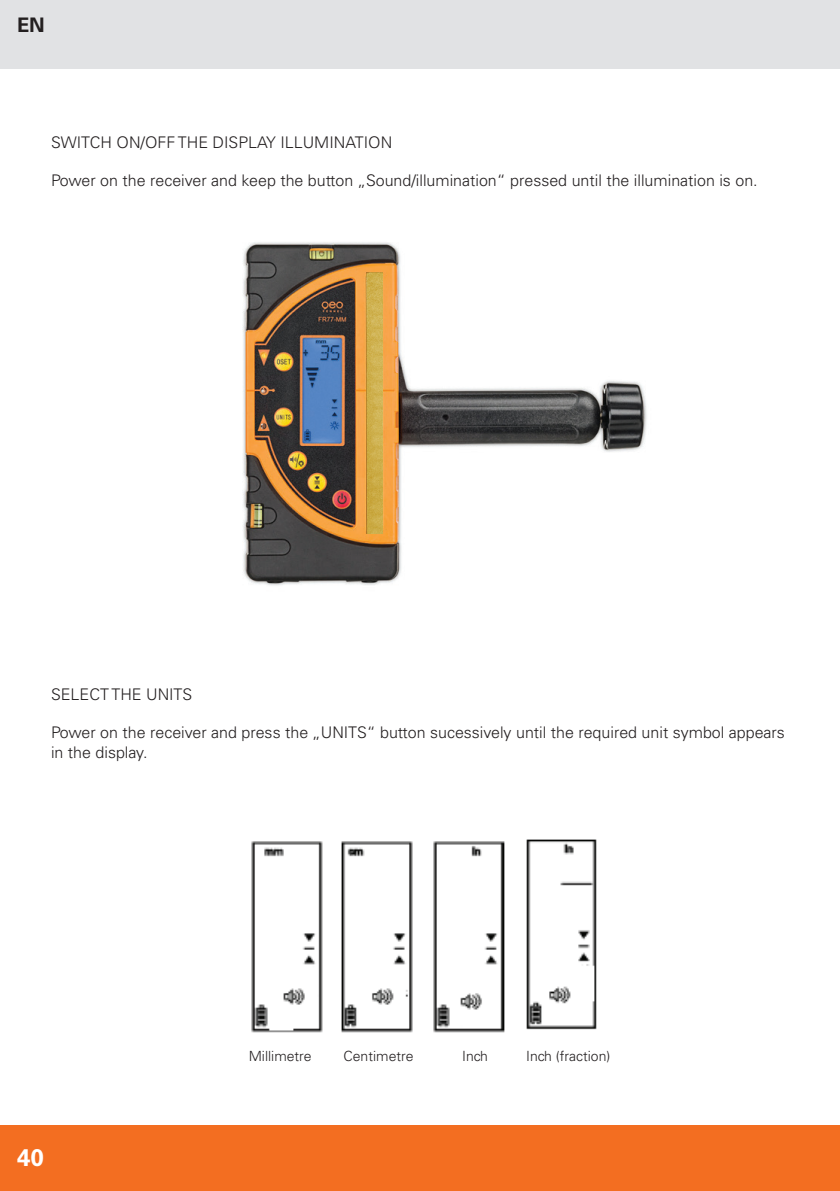
<style>
.page{position:relative;width:840px;height:1191px;background:#fff}
.page>*{position:absolute;margin:0;border:0;box-sizing:border-box;transform-origin:0 0}
.t1{font:700 24px "Univers LT Std";color:#fff}
.t2{font:700 20px "Univers LT Std";color:#231f20}
.t3{font:300 16px/19.2px "Univers LT Std";color:#231f20}
.t4{font:300 14px "Univers LT Std";color:#231f20}
</style>
<div class="page">
<div style="left:0;top:1125px;width:839px;height:66px;background:#f36e21"></div>
<div style="left:0;top:0;width:839px;height:68px;background:#e1e2e4"></div>
<img style="left:251px;top:839px;width:346px;height:194px">
<img style="left:242px;top:242px;width:405px;height:344px">
<img style="left:366px;top:273px;width:16px;height:261px">
<p class="t2" style="left:17px;top:13px;width:29px">EN</p>
<p class="t3" style="left:51px;top:132px;width:342px">SWITCH ON/OFF THE DISPLAY ILLUMINATION</p>
<p class="t3" style="left:51px;top:171px;width:707px">Power on the receiver and keep the button „Sound/illumination“ pressed until the illumination is on.</p>
<p class="t3" style="left:51px;top:684px;width:142px">SELECT THE UNITS</p>
<p class="t3" style="left:51px;top:723px;width:735px">Power on the receiver and press the „UNITS“ button sucessively until the required unit symbol appears in the display.</p>
<h1 class="t1" style="left:17px;top:1143px;width:28px">40</h1>
<p class="t4" style="left:248px;top:1048px;width:64px">Millimetre</p>
<p class="t4" style="left:343px;top:1048px;width:72px">Centimetre</p>
<p class="t4" style="left:462px;top:1048px;width:27px">Inch</p>
<p class="t4" style="left:526px;top:1048px;width:86px">Inch (fraction)</p>
</div>
